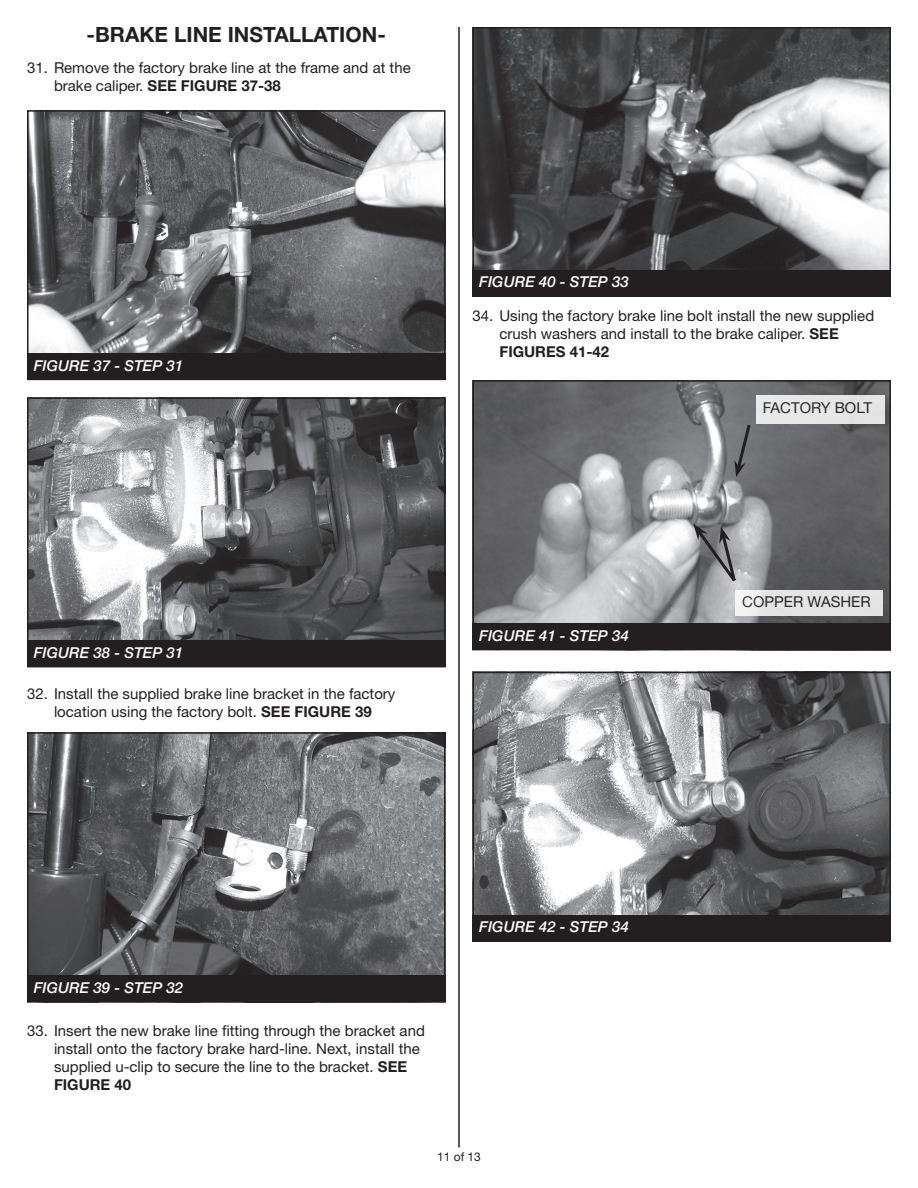
<style>
.page{position:relative;width:918px;height:1188px;background:#fff}
.page>*{position:absolute;margin:0;border:0;box-sizing:border-box;transform-origin:0 0}
.Instruction_-_Copy{font:700 21px "Helvetica Neue LT Std";color:#231f20}
.t1{font:15px/18px "Helvetica Neue LT Std";color:#231f20}
.t2{font:italic 500 15px "Helvetica Neue LT Std";color:#fff}
.t3{font:12px "Helvetica Neue LT Std";color:#231f20}
.s1{font-weight:700}
</style>
<div class="page">
<hr style="left:458px;top:27px;width:2px;height:1121px;background:#231f20">
<img style="left:30px;top:113px;width:413px;height:240px">
<div style="left:27px;top:110px;width:419px;height:270px;border:2px solid #231f20"></div>
<div style="left:27px;top:353px;width:419px;height:27px;background:#231f20"></div>
<img style="left:30px;top:400px;width:413px;height:240px">
<div style="left:27px;top:397px;width:419px;height:270px;border:2px solid #231f20"></div>
<div style="left:27px;top:640px;width:419px;height:27px;background:#231f20"></div>
<img style="left:30px;top:735px;width:413px;height:240px">
<div style="left:27px;top:732px;width:419px;height:270px;border:2px solid #231f20"></div>
<div style="left:27px;top:975px;width:419px;height:27px;background:#231f20"></div>
<img style="left:475px;top:30px;width:413px;height:240px">
<div style="left:472px;top:27px;width:419px;height:270px;border:2px solid #231f20"></div>
<div style="left:472px;top:270px;width:419px;height:27px;background:#231f20"></div>
<img style="left:475px;top:383px;width:413px;height:240px">
<div style="left:472px;top:380px;width:419px;height:270px;border:2px solid #231f20"></div>
<div style="left:472px;top:623px;width:419px;height:27px;background:#231f20"></div>
<img style="left:475px;top:675px;width:413px;height:240px">
<div style="left:472px;top:672px;width:419px;height:270px;border:2px solid #231f20"></div>
<div style="left:472px;top:915px;width:419px;height:27px;background:#231f20"></div>
<div style="left:756px;top:395px;width:129px;height:28px;background:#e7e7e8"></div>
<div style="left:735px;top:590px;width:148px;height:26px;background:linear-gradient(to right,#eceded,#e0e0e1)"></div>
<svg style="left:734px;top:422px;width:19px;height:55px"></svg>
<svg style="left:693px;top:524px;width:48px;height:71px;background:#858689"></svg>
<p class="Instruction_-_Copy" style="left:87px;top:22px;width:301px">-BRAKE LINE INSTALLATION-</p>
<p class="t1" style="left:54px;top:59px;width:358px;text-indent:-27px">31. Remove the factory brake line at the frame and at the brake caliper. <span class="s1">SEE FIGURE 37-38</span></p>
<p class="t2" style="left:34px;top:356px;width:151px">FIGURE 37 - STEP 31</p>
<p class="t2" style="left:479px;top:273px;width:151px">FIGURE 40 - STEP 33</p>
<p class="t1" style="left:500px;top:307px;width:376px;text-indent:-27px">34. Using the factory brake line bolt install the new supplied crush washers and install to the brake caliper. <span class="s1">SEE<br>FIGURES 41-42</span></p>
<p class="t1" style="left:763px;top:398px;width:111px">FACTORY BOLT</p>
<p class="t2" style="left:34px;top:644px;width:151px">FIGURE 38 - STEP 31</p>
<p class="t1" style="left:27px;top:684px;width:370px;text-align:center">32. Install the supplied brake line bracket in the factory location using the factory bolt. <span class="s1">SEE FIGURE 39</span></p>
<p class="t2" style="left:479px;top:626px;width:151px">FIGURE 41 - STEP 34</p>
<p class="t1" style="left:742px;top:593px;width:130px">COPPER WASHER</p>
<p class="t2" style="left:34px;top:978px;width:151px">FIGURE 39 - STEP 32</p>
<p class="t1" style="left:54px;top:1022px;width:372px;text-indent:-27px">33. Insert the new brake line fitting through the bracket and install onto the factory brake hard-line. Next, install the supplied u-clip to secure the line to the bracket. <span class="s1">SEE FIGURE 40</span></p>
<p class="t2" style="left:479px;top:918px;width:151px">FIGURE 42 - STEP 34</p>
<p class="t3" style="left:437px;top:1150px;width:45px">11 of 13</p>
</div>
